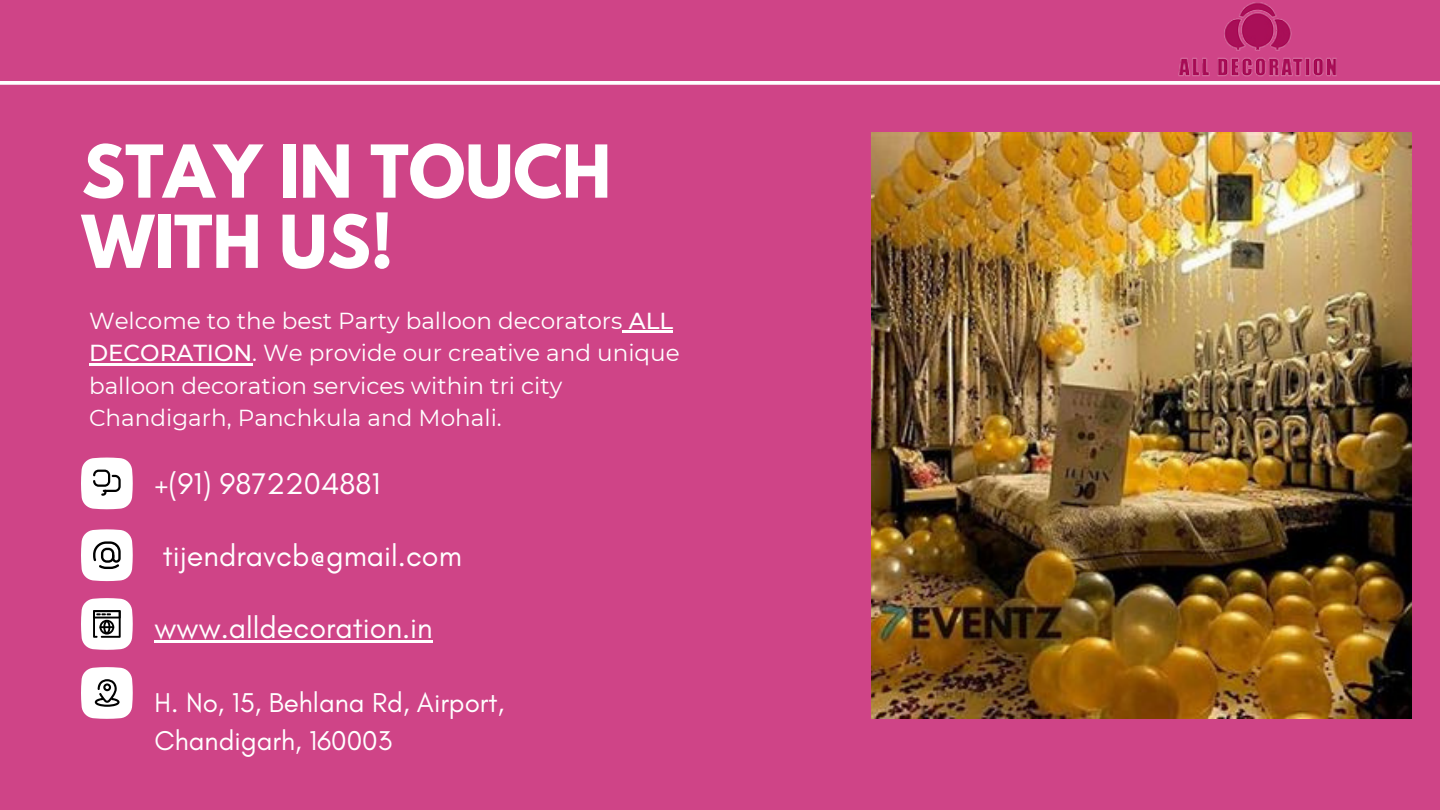
<style>
.page{position:relative;width:1440px;height:810px;background:#cf4487}
.page>*{position:absolute;margin:0;border:0;box-sizing:border-box;transform-origin:0 0}
.t1{font:700 64.6px/70.2px "League Spartan";color:#fff}
.t2{font:30.5px "Glacial Indifference";color:#fff}
.t3{font:30.4px "Glacial Indifference";color:#fff}
.t4{font:27.7px/38.8px "Glacial Indifference";color:#fff}
.t5{font:23.1px/32.2px "Montserrat";color:#fff}
.s1{font-weight:500}
</style>
<div class="page">
<img style="left:871px;top:132px;width:540px;height:587px">
<svg style="left:0;top:81px;width:1440px;height:4px;background:#fcf3f7"></svg>
<svg style="left:81px;top:458px;width:52px;height:51px;background:#e8dde2"></svg>
<svg style="left:81px;top:529px;width:52px;height:52px;background:#dfd2d9"></svg>
<svg style="left:81px;top:598px;width:52px;height:52px;background:#d4c7cd"></svg>
<svg style="left:81px;top:667px;width:52px;height:52px;background:#e3d6dc"></svg>
<img style="left:1178px;top:2px;width:159px;height:75px">
<hr style="left:155px;top:640px;width:278px;height:3px;background:#fff">
<svg style="left:623px;top:331px;width:6px;height:2px"></svg>
<hr style="left:629px;top:331px;width:44px;height:2px;background:#fff">
<hr style="left:89px;top:363px;width:163px;height:2px;background:#fff">
<h1 class="t1" style="left:82px;top:145px;width:531px">STAY IN TOUCH<br>WITH US!</h1>
<p class="t5" style="left:89px;top:305px;width:592px">Welcome to the best Party balloon decorators <span class="s1">ALL DECORATION</span>. We provide our creative and unique balloon decoration services within tri city Chandigarh, Panchkula and Mohali.</p>
<h2 class="t2" style="left:155px;top:465px;width:227px">+(91) 9872204881</h2>
<h2 class="t2" style="left:163px;top:537px;width:301px">tijendravcb@gmail.com</h2>
<h3 class="t3" style="left:155px;top:609px;width:280px">www.alldecoration.in</h3>
<p class="t4" style="left:155px;top:683px;width:351px">H. No, 15, Behlana Rd, Airport,<br>Chandigarh, 160003</p>
</div>
